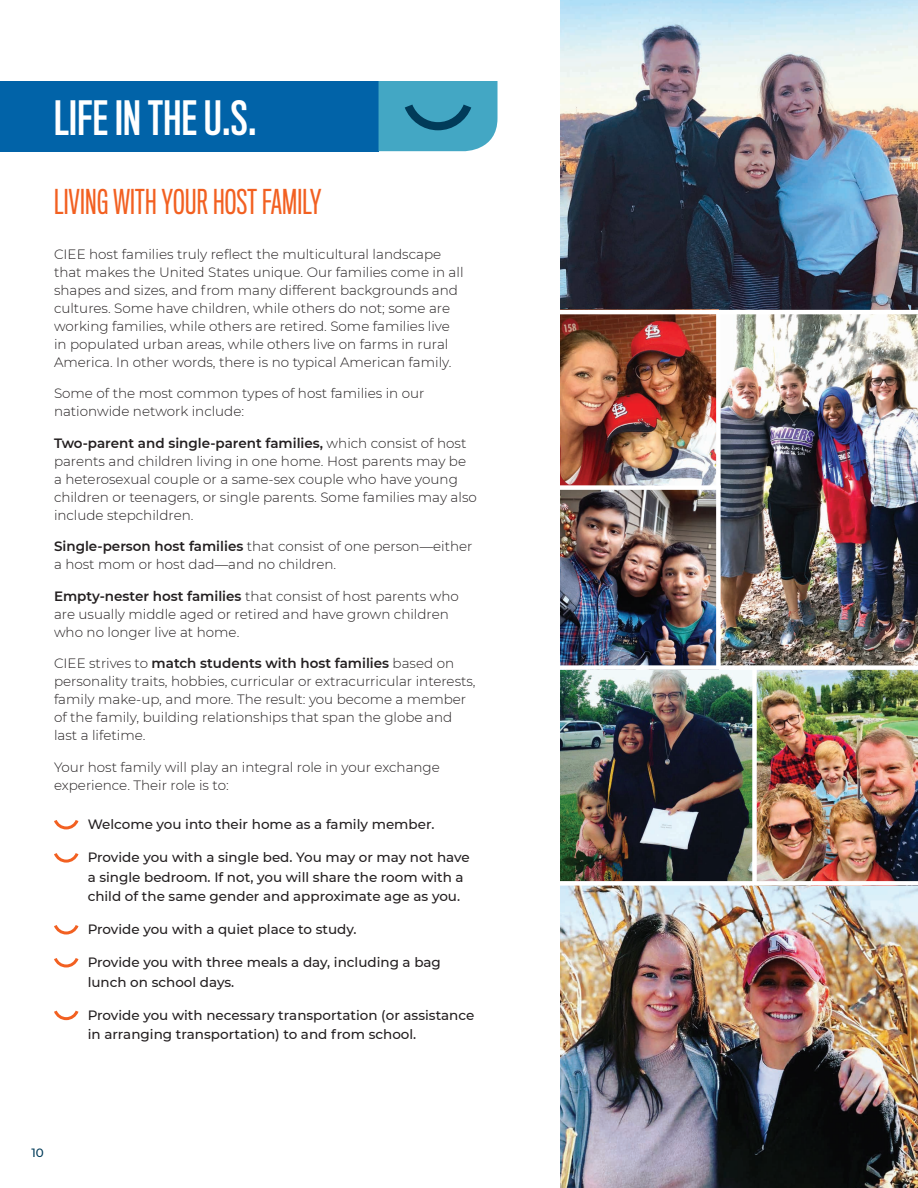
<style>
.page{position:relative;width:918px;height:1188px;background:#fff}
.page>*{position:absolute;margin:0;border:0;box-sizing:border-box;transform-origin:0 0}
.t1{font:43.5px "Titling Gothic FB Comp Standard";letter-spacing:.01em;color:#fff}
.t2{font:31.5px "Titling Gothic FB Compressed";letter-spacing:.01em;color:#f26021}
.t3{font:300 13.5px/18px "Montserrat";color:#231f20}
.t4{font:500 13.5px/19.5px "Montserrat";color:#231f20}
.t5{font:500 12px "Montserrat";color:#013b59}
.s1{font-weight:600}
</style>
<div class="page">
<div style="left:0;top:81px;width:379px;height:70px;background:#0163a8"></div>
<svg style="left:379px;top:81px;width:119px;height:70px;background:#43a1bd"></svg>
<img style="left:561px;top:0;width:357px;height:310px">
<img style="left:561px;top:314px;width:155px;height:351px">
<img style="left:561px;top:670px;width:191px;height:211px">
<img style="left:561px;top:886px;width:357px;height:302px">
<img style="left:721px;top:314px;width:197px;height:351px">
<img style="left:757px;top:670px;width:161px;height:211px">
<div style="left:554px;top:485px;width:167px;height:5px;background:#fff"></div>
<svg style="left:54px;top:820px;width:24px;height:9px"></svg>
<svg style="left:54px;top:853px;width:24px;height:10px"></svg>
<svg style="left:54px;top:925px;width:24px;height:10px"></svg>
<svg style="left:54px;top:958px;width:24px;height:10px"></svg>
<svg style="left:54px;top:1011px;width:24px;height:9px"></svg>
<h1 class="t1" style="left:54px;top:93px;width:204px">LIFE IN THE U.S.</h1>
<h2 class="t2" style="left:54px;top:184px;width:269px">LIVING WITH YOUR HOST FAMILY</h2>
<p class="t3" style="left:54px;top:245px;width:411px">CIEE host families truly reflect the multicultural landscape that makes the United States unique. Our families come in all shapes and sizes, and from many different backgrounds and cultures. Some have children, while others do not; some are working families, while others are retired. Some families live in populated urban areas, while others live on farms in rural America. In other words, there is no typical American family.</p>
<p class="t3" style="left:54px;top:384px;width:372px">Some of the most common types of host families in our nationwide network include:</p>
<p class="t3" style="left:54px;top:434px;width:424px"><span class="s1">Two-parent and single-parent families,</span> which consist of host parents and children living in one home. Host parents may be a heterosexual couple or a same-sex couple who have young children or teenagers, or single parents. Some families may also include stepchildren.</p>
<p class="t3" style="left:54px;top:537px;width:420px"><span class="s1">Single-person host families</span> that consist of one person—either a host mom or host dad—and no children.</p>
<p class="t3" style="left:54px;top:587px;width:406px"><span class="s1">Empty-nester host families</span> that consist of host parents who are usually middle aged or retired and have grown children who no longer live at home.</p>
<p class="t3" style="left:54px;top:654px;width:423px">CIEE strives to <span class="s1">match students with host families</span> based on personality traits, hobbies, curricular or extracurricular interests, family make-up, and more. The result: you become a member of the family, building relationships that span the globe and last a lifetime.</p>
<p class="t3" style="left:54px;top:758px;width:387px">Your host family will play an integral role in your exchange experience. Their role is to:</p>
<p class="t4" style="left:88px;top:814px;width:348px">Welcome you into their home as a family member.</p>
<p class="t4" style="left:88px;top:847px;width:384px">Provide you with a single bed. You may or may not have a single bedroom. If not, you will share the room with a child of the same gender and approximate age as you.</p>
<p class="t4" style="left:88px;top:919px;width:270px">Provide you with a quiet place to study.</p>
<p class="t4" style="left:88px;top:952px;width:355px">Provide you with three meals a day, including a bag lunch on school days.</p>
<p class="t4" style="left:88px;top:1005px;width:388px">Provide you with necessary transportation (or assistance in arranging transportation) to and from school.</p>
<p class="t5" style="left:32px;top:1144px;width:14px">10</p>
</div>
